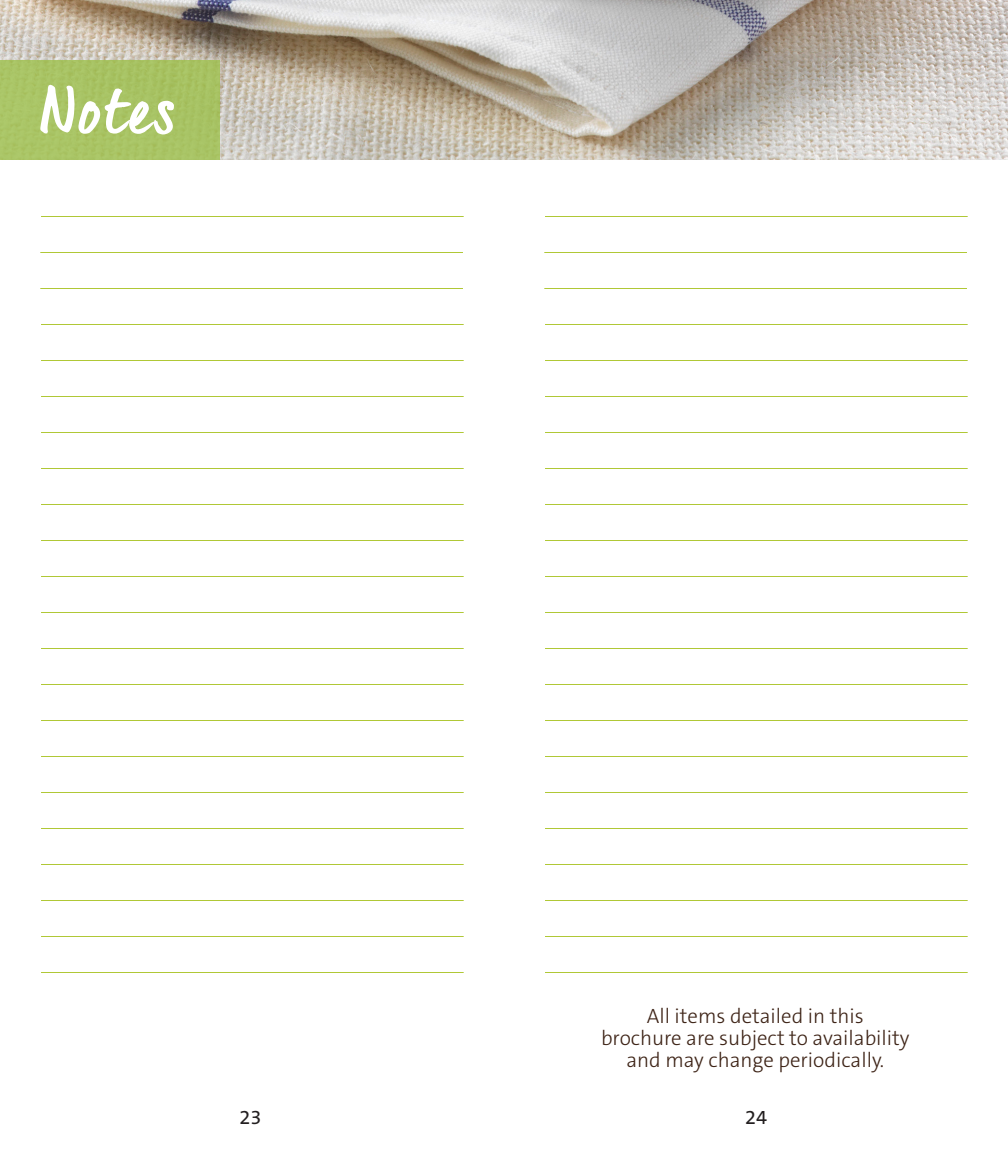
<style>
.page{position:relative;width:1008px;height:1152px;background:#fff}
.page>*{position:absolute;margin:0;border:0;box-sizing:border-box;transform-origin:0 0}
.t1{font:700 68px "Quintus";letter-spacing:.04em;color:#fff}
.Meal_Name{font:300 20.8px/22px "The Sans C5";color:#3e2417;text-align:center}
.t2{font:20px "The Sans C5";color:#231f20}
</style>
<div class="page">
<hr style="left:41px;top:216px;width:423px;height:1px;background:#b0c836">
<hr style="left:41px;top:324px;width:423px;height:1px;background:#b0c836">
<hr style="left:41px;top:360px;width:423px;height:1px;background:#b0c836">
<hr style="left:41px;top:396px;width:423px;height:1px;background:#b0c836">
<hr style="left:41px;top:432px;width:423px;height:1px;background:#b0c836">
<hr style="left:41px;top:468px;width:423px;height:1px;background:#b0c836">
<hr style="left:41px;top:504px;width:423px;height:1px;background:#b0c836">
<hr style="left:41px;top:540px;width:423px;height:1px;background:#b0c836">
<hr style="left:41px;top:576px;width:423px;height:1px;background:#b0c836">
<hr style="left:41px;top:612px;width:423px;height:1px;background:#b0c836">
<hr style="left:41px;top:648px;width:423px;height:1px;background:#b0c836">
<hr style="left:41px;top:684px;width:423px;height:1px;background:#b0c836">
<hr style="left:41px;top:720px;width:423px;height:1px;background:#b0c836">
<hr style="left:41px;top:756px;width:423px;height:1px;background:#b0c836">
<hr style="left:41px;top:792px;width:423px;height:1px;background:#b0c836">
<hr style="left:41px;top:828px;width:423px;height:1px;background:#b0c836">
<hr style="left:41px;top:864px;width:423px;height:1px;background:#b0c836">
<hr style="left:41px;top:900px;width:423px;height:1px;background:#b0c836">
<hr style="left:41px;top:936px;width:423px;height:1px;background:#b0c836">
<hr style="left:41px;top:972px;width:423px;height:1px;background:#b0c836">
<hr style="left:40px;top:252px;width:423px;height:1px;background:#b0c836">
<hr style="left:40px;top:288px;width:423px;height:1px;background:#b0c836">
<hr style="left:545px;top:216px;width:423px;height:1px;background:#b0c836">
<hr style="left:545px;top:324px;width:423px;height:1px;background:#b0c836">
<hr style="left:545px;top:360px;width:423px;height:1px;background:#b0c836">
<hr style="left:545px;top:396px;width:423px;height:1px;background:#b0c836">
<hr style="left:545px;top:432px;width:423px;height:1px;background:#b0c836">
<hr style="left:545px;top:468px;width:423px;height:1px;background:#b0c836">
<hr style="left:545px;top:504px;width:423px;height:1px;background:#b0c836">
<hr style="left:545px;top:540px;width:423px;height:1px;background:#b0c836">
<hr style="left:545px;top:576px;width:423px;height:1px;background:#b0c836">
<hr style="left:545px;top:612px;width:423px;height:1px;background:#b0c836">
<hr style="left:545px;top:648px;width:423px;height:1px;background:#b0c836">
<hr style="left:545px;top:684px;width:423px;height:1px;background:#b0c836">
<hr style="left:545px;top:720px;width:423px;height:1px;background:#b0c836">
<hr style="left:545px;top:756px;width:423px;height:1px;background:#b0c836">
<hr style="left:545px;top:792px;width:423px;height:1px;background:#b0c836">
<hr style="left:545px;top:828px;width:423px;height:1px;background:#b0c836">
<hr style="left:545px;top:864px;width:423px;height:1px;background:#b0c836">
<hr style="left:545px;top:900px;width:423px;height:1px;background:#b0c836">
<hr style="left:545px;top:936px;width:423px;height:1px;background:#b0c836">
<hr style="left:545px;top:972px;width:423px;height:1px;background:#b0c836">
<hr style="left:544px;top:252px;width:423px;height:1px;background:#b0c836">
<hr style="left:544px;top:288px;width:423px;height:1px;background:#b0c836">
<img style="left:0;top:0;width:1008px;height:160px">
<div style="left:0;top:60px;width:220px;height:100px;background:#a8c465"></div>
<p class="t1" style="left:40px;top:57px;width:137px">Notes</p>
<p class="Meal_Name" style="left:601px;top:1006px;width:310px">All items detailed in this<br>brochure are subject to availability and may change periodically.</p>
<p class="t2" style="left:240px;top:1104px;width:24px">23</p>
<p class="t2" style="left:745px;top:1104px;width:23px">24</p>
</div>
